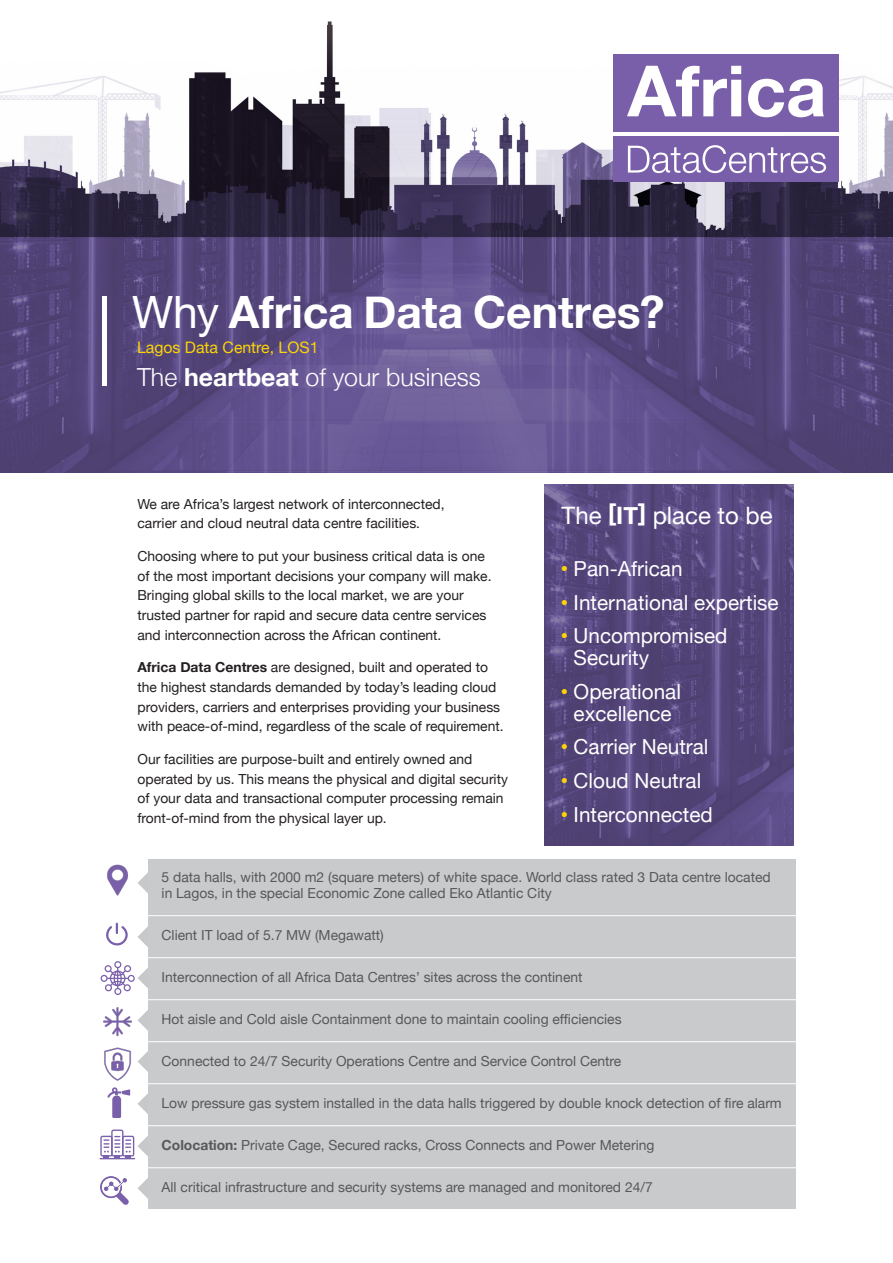
<style>
.page{position:relative;width:893px;height:1263px;background:#fff}
.page>*{position:absolute;margin:0;border:0;box-sizing:border-box;transform-origin:0 0}
.t1{font:700 44.55px "Helvetica Neue";color:#fff}
.t2{font:300 24.9px "Helvetica Neue";color:#fff}
.t3{font:24px "Helvetica Neue";color:#fff}
.t4{font:20.7px/21.8px "Helvetica Neue";color:#fff}
.t5{font:15.9px "Helvetica Neue";color:#fcd406}
.t6{font:13.8px/19.6px "Helvetica Neue";color:#231f20}
.Paragraph_Style_1{font:13.8px/16.5px "Helvetica Neue";color:#57585a}
.s1{font-weight:400}
.s2{font-weight:700}
.s3{font-family:"Arial";color:#fcd406}
</style>
<div class="page">
<img style="left:544px;top:485px;width:250px;height:360px">
<svg style="left:138px;top:872px;width:10px;height:21px"></svg>
<svg style="left:137px;top:926px;width:11px;height:21px"></svg>
<svg style="left:138px;top:968px;width:10px;height:20px"></svg>
<svg style="left:137px;top:1010px;width:11px;height:21px"></svg>
<svg style="left:138px;top:1051px;width:10px;height:21px"></svg>
<svg style="left:137px;top:1178px;width:11px;height:21px"></svg>
<svg style="left:138px;top:1136px;width:10px;height:20px"></svg>
<svg style="left:137px;top:1093px;width:11px;height:21px"></svg>
<div style="left:148px;top:859px;width:647px;height:350px;background:#c9cacc"></div>
<img style="left:0;top:21px;width:893px;height:451px">
<div style="left:613px;top:54px;width:226px;height:78px;background:#795fa9"></div>
<div style="left:613px;top:137px;width:226px;height:45px;background:#795fa9"></div>
<svg style="left:627px;top:66px;width:114px;height:50px"></svg>
<svg style="left:748px;top:79px;width:76px;height:38px"></svg>
<svg style="left:628px;top:145px;width:198px;height:28px"></svg>
<div style="left:102px;top:296px;width:5px;height:90px;background:#fff"></div>
<img style="left:104px;top:1047px;width:34px;height:34px">
<div style="left:100px;top:1136px;width:13px;height:20px;border:1px solid #7a60aa"></div>
<svg style="left:104px;top:1139px;width:5px;height:19px"></svg>
<div style="left:122px;top:1136px;width:12px;height:20px;border:1px solid #7a60aa"></div>
<div style="left:111px;top:1129px;width:12px;height:27px;border:1px solid #7a60aa;border-radius:2px"></div>
<svg style="left:115px;top:1136px;width:16px;height:22px"></svg>
<hr style="left:100px;top:1158px;width:35px;height:1px;background:#7a60aa">
<img style="left:107px;top:864px;width:21px;height:32px">
<svg style="left:106px;top:924px;width:22px;height:22px"></svg>
<img style="left:103px;top:1007px;width:29px;height:30px">
<div style="left:114px;top:961px;width:7px;height:7px;border:1px solid #7a60aa;border-radius:50%"></div>
<div style="left:124px;top:965px;width:7px;height:7px;border:1px solid #7a60aa;border-radius:50%"></div>
<div style="left:128px;top:975px;width:7px;height:7px;border:1px solid #7a60aa;border-radius:50%"></div>
<div style="left:124px;top:984px;width:7px;height:7px;border:1px solid #7a60aa;border-radius:50%"></div>
<div style="left:114px;top:988px;width:7px;height:7px;border:1px solid #7a60aa;border-radius:50%"></div>
<div style="left:105px;top:984px;width:7px;height:7px;border:1px solid #7a60aa;border-radius:50%"></div>
<div style="left:105px;top:965px;width:7px;height:7px;border:1px solid #7a60aa;border-radius:50%"></div>
<div style="left:101px;top:975px;width:7px;height:7px;border:1px solid #7a60aa;border-radius:50%"></div>
<svg style="left:107px;top:968px;width:22px;height:21px"></svg>
<svg style="left:107px;top:1087px;width:23px;height:31px"></svg>
<svg style="left:100px;top:1176px;width:29px;height:29px"></svg>
<hr style="left:123px;top:915px;width:710px;height:1px;background:#fff">
<hr style="left:123px;top:957px;width:710px;height:1px;background:#fff">
<hr style="left:123px;top:999px;width:710px;height:1px;background:#fff">
<hr style="left:123px;top:1041px;width:710px;height:1px;background:#fff">
<hr style="left:123px;top:1083px;width:710px;height:1px;background:#fff">
<hr style="left:123px;top:1125px;width:710px;height:1px;background:#fff">
<hr style="left:123px;top:1167px;width:710px;height:1px;background:#fff">
<p class="t1" style="left:132px;top:278px;width:534px"><span class="s1">Why</span> Africa Data Centres?</p>
<p class="t5" style="left:137px;top:336px;width:183px">Lagos Data Centre, LOS1</p>
<p class="t2" style="left:137px;top:357px;width:345px">The <span class="s2">heartbeat</span> of your business</p>
<p class="t6" style="left:137px;top:495px;width:309px">We are Africa’s largest network of interconnected, carrier and cloud neutral data centre facilities.</p>
<p class="t6" style="left:137px;top:547px;width:356px">Choosing where to put your business critical data is one of the most important decisions your company will make.<br>Bringing global skills to the local market, we are your trusted partner for rapid and secure data centre services and interconnection across the African continent.</p>
<p class="t6" style="left:137px;top:658px;width:368px"><span class="s2">Africa Data Centres</span> are designed, built and operated to the highest standards demanded by today’s leading cloud providers, carriers and enterprises providing your business with peace-of-mind, regardless of the scale of requirement.</p>
<p class="t6" style="left:137px;top:750px;width:372px">Our facilities are purpose-built and entirely owned and operated by us. This means the physical and digital security of your data and transactional computer processing remain front-of-mind from the physical layer up.</p>
<h3 class="t3" style="left:562px;top:498px;width:213px">The <span class="s2">[IT]</span> place to be</h3>
<h3 class="t4" style="left:561px;top:559px;width:123px"><span class="s3">•</span> Pan-African</h3>
<h3 class="t4" style="left:561px;top:593px;width:219px"><span class="s3">•</span> International expertise</h3>
<h3 class="t4" style="left:574px;top:626px;width:155px;text-indent:-13px"><span class="s3">•</span> Uncompromised<br>Security</h3>
<h3 class="t4" style="left:561px;top:682px;width:122px;text-align:center"><span class="s3">•</span> Operational excellence</h3>
<h3 class="t4" style="left:561px;top:737px;width:149px"><span class="s3">•</span> Carrier Neutral</h3>
<h3 class="t4" style="left:561px;top:771px;width:142px"><span class="s3">•</span> Cloud Neutral</h3>
<h3 class="t4" style="left:561px;top:804px;width:153px"><span class="s3">•</span> Interconnected</h3>
<p class="Paragraph_Style_1" style="left:162px;top:869px;width:611px">5 data halls, with 2000 m2 (square meters) of white space. World class rated 3 Data centre located in Lagos, in the special Economic Zone called Eko Atlantic City</p>
<p class="Paragraph_Style_1" style="left:162px;top:928px;width:224px">Client IT load of 5.7 MW (Megawatt)</p>
<p class="Paragraph_Style_1" style="left:162px;top:970px;width:422px">Interconnection of all Africa Data Centres’ sites across the continent</p>
<p class="Paragraph_Style_1" style="left:162px;top:1012px;width:462px">Hot aisle and Cold aisle Containment done to maintain cooling efficiencies</p>
<p class="Paragraph_Style_1" style="left:162px;top:1054px;width:461px">Connected to 24/7 Security Operations Centre and Service Control Centre</p>
<p class="Paragraph_Style_1" style="left:162px;top:1096px;width:622px">Low pressure gas system installed in the data halls triggered by double knock detection of fire alarm</p>
<p class="Paragraph_Style_1" style="left:162px;top:1138px;width:494px"><span class="s2">Colocation:</span> Private Cage, Secured racks, Cross Connects and Power Metering</p>
<p class="Paragraph_Style_1" style="left:162px;top:1180px;width:493px">All critical infrastructure and security systems are managed and monitored 24/7</p>
</div>
